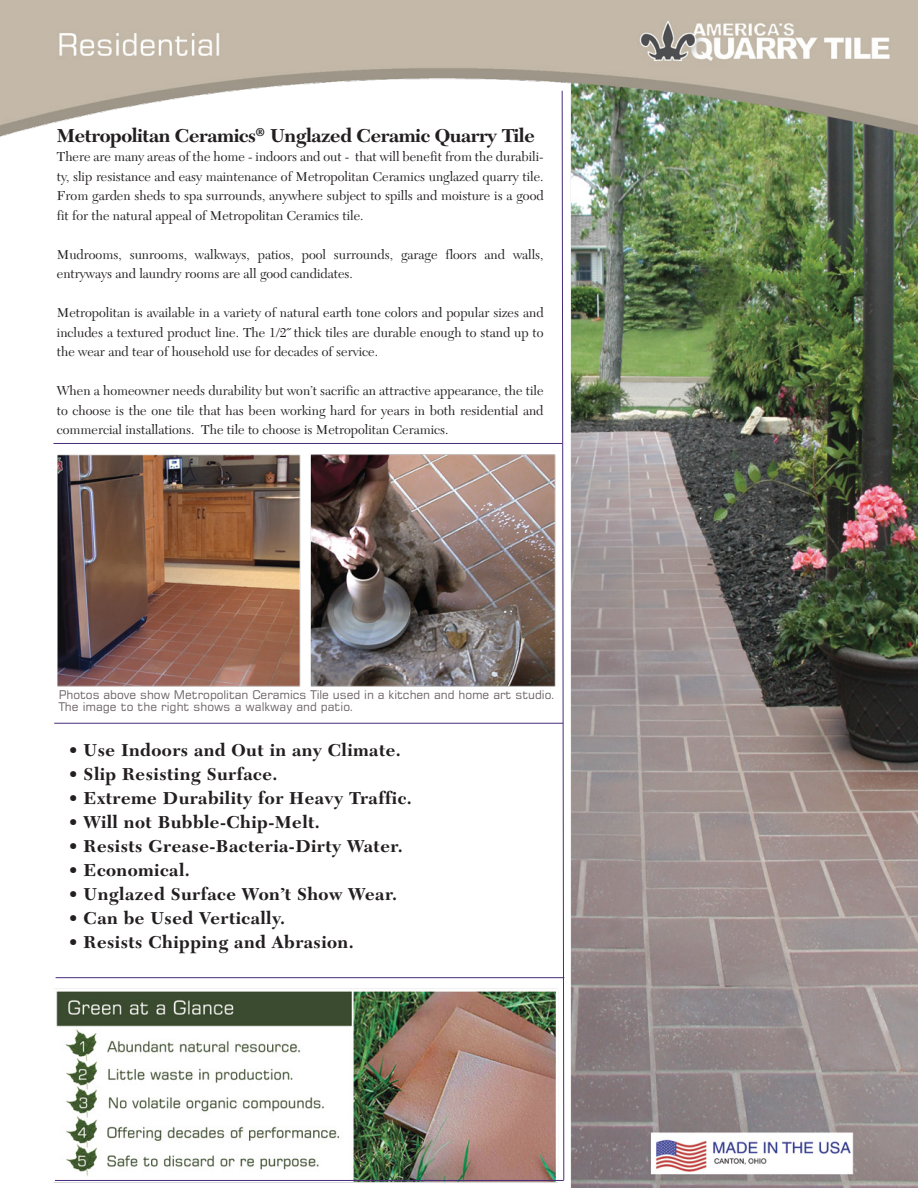
<style>
.page{position:relative;width:918px;height:1188px;background:#fff}
.page>*{position:absolute;margin:0;border:0;box-sizing:border-box;transform-origin:0 0}
.t1{font:700 19.5px "New Caledonia";letter-spacing:-.02em;color:#231f20}
.t2{font:700 18px "New Caledonia";letter-spacing:.025em;color:#231f20}
.t3{font:13.5px/19.5px "New Caledonia";color:#231f20;text-align:justify}
.t4{font:12px/12px "Square 721 BT";letter-spacing:-.005em;color:#6e6467}
</style>
<div class="page">
<img style="left:0;top:0;width:918px;height:1188px">
<svg style="left:561px;top:90px;width:4px;height:1091px"></svg>
<hr style="left:53px;top:443px;width:509px;height:1px;background:#472c7a">
<hr style="left:54px;top:723px;width:509px;height:1px;background:#472c7a">
<hr style="left:56px;top:977px;width:508px;height:1px;background:#472c7a">
<hr style="left:55px;top:1180px;width:509px;height:1px;background:#472c7a">
<h1 class="t1" style="left:57px;top:124px;width:479px">Metropolitan Ceramics<sup>®</sup> Unglazed Ceramic Quarry Tile</h1>
<p class="t3" style="left:57px;top:147px;width:488px">There are many areas of the home - indoors and out - that will benefit from the durabili&shy;ty, slip resistance and easy maintenance of Metropolitan Ceramics unglazed quarry tile.<br>From garden sheds to spa surrounds, anywhere subject to spills and moisture is a good fit for the natural appeal of Metropolitan Ceramics tile.</p>
<p class="t3" style="left:57px;top:245px;width:488px">Mudrooms, sunrooms, walkways, patios, pool surrounds, garage floors and walls, entryways and laundry rooms are all good candidates.</p>
<p class="t3" style="left:57px;top:303px;width:488px">Metropolitan is available in a variety of natural earth tone colors and popular sizes and includes a textured product line. The 1/2˝ thick tiles are durable enough to stand up to the wear and tear of household use for decades of service.</p>
<p class="t3" style="left:57px;top:381px;width:488px">When a homeowner needs durability but won’t sacrific an attractive appearance, the tile to choose is the one tile that has been working hard for years in both residential and commercial installations. The tile to choose is Metropolitan Ceramics.</p>
<p class="t4" style="left:59px;top:688px;width:498px">Photos above show Metropolitan Ceramics Tile used in a kitchen and home art studio.<br>The image to the right shows a walkway and patio.</p>
<h2 class="t2" style="left:69px;top:740px;width:334px">• Use Indoors and Out in any Climate.</h2>
<h2 class="t2" style="left:69px;top:764px;width:210px">• Slip Resisting Surface.</h2>
<h2 class="t2" style="left:69px;top:788px;width:345px">• Extreme Durability for Heavy Traffic.</h2>
<h2 class="t2" style="left:69px;top:812px;width:253px">• Will not Bubble-Chip-Melt.</h2>
<h2 class="t2" style="left:69px;top:836px;width:335px">• Resists Grease-Bacteria-Dirty Water.</h2>
<h2 class="t2" style="left:69px;top:860px;width:123px">• Economical.</h2>
<h2 class="t2" style="left:69px;top:884px;width:330px">• Unglazed Surface Won’t Show Wear.</h2>
<h2 class="t2" style="left:69px;top:908px;width:218px">• Can be Used Vertically.</h2>
<h2 class="t2" style="left:69px;top:932px;width:287px">• Resists Chipping and Abrasion.</h2>
</div>
